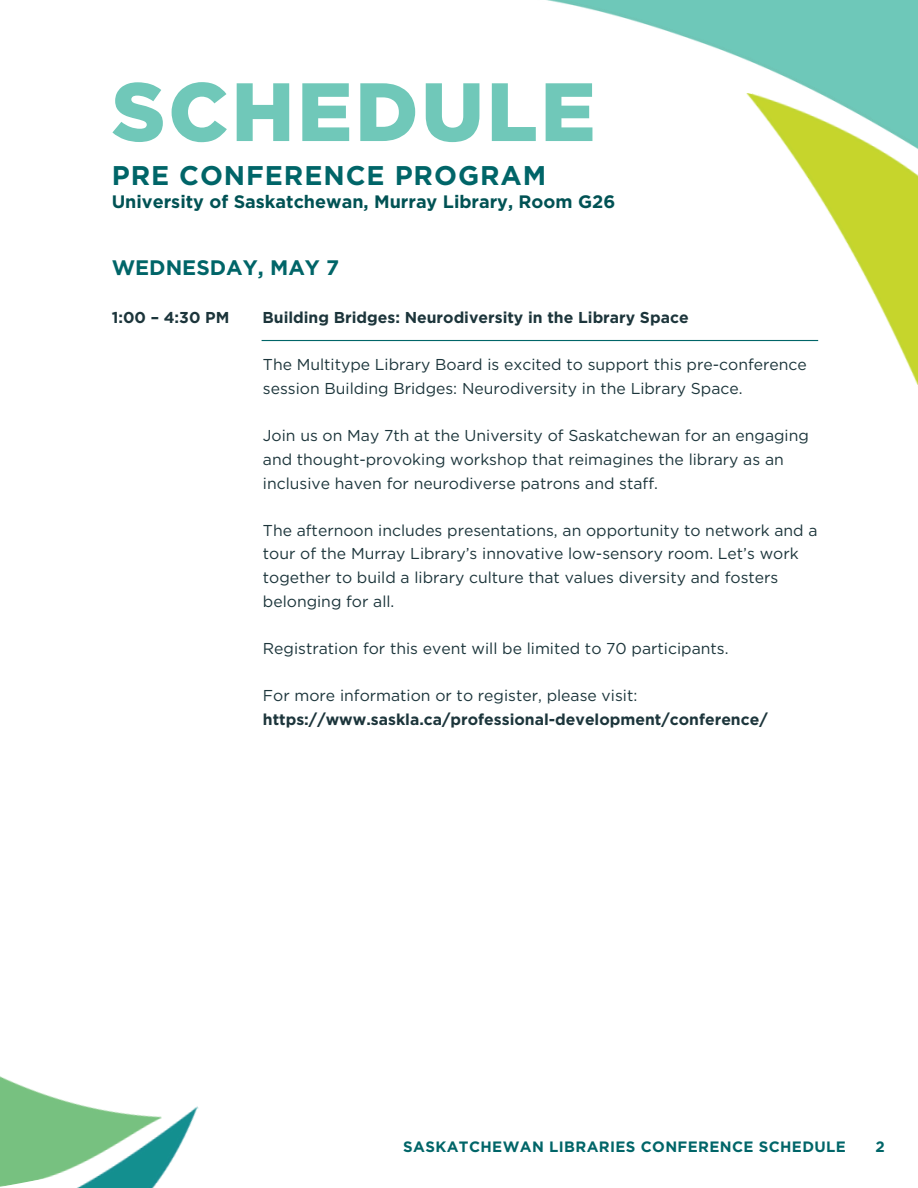
<style>
.page{position:relative;width:918px;height:1188px;background:#fff}
.page>*{position:absolute;margin:0;border:0;box-sizing:border-box;transform-origin:0 0}
.t1{font:900 82.5px "Gotham";letter-spacing:.035em;color:#70c8b9}
.t2{font:700 27px "Gotham";letter-spacing:.035em;color:#006568}
.t3{font:700 21px "Gotham";color:#006568}
.t4{font:700 18px "Gotham";color:#015254}
.t5{font:15.75px "Gotham";color:#1c353b}
.t6{font:700 15.75px "Gotham";color:#1c353b}
.t7{font:700 15px "Gotham";letter-spacing:.025em;color:#006568}
</style>
<div class="page">
<img style="left:351px;top:0;width:567px;height:342px">
<img style="left:644px;top:93px;width:274px;height:294px">
<img style="left:0;top:1076px;width:199px;height:112px">
<hr style="left:262px;top:340px;width:556px;height:1px;background:#006568">
<p class="t1" style="left:112px;top:62px;width:485px">SCHEDULE</p>
<p class="t2" style="left:112px;top:159px;width:436px">PRE CONFERENCE PROGRAM</p>
<p class="t4" style="left:112px;top:191px;width:505px">University of Saskatchewan, Murray Library, Room G26</p>
<p class="t3" style="left:112px;top:255px;width:229px">WEDNESDAY, MAY 7</p>
<p class="t6" style="left:112px;top:308px;width:119px">1:00 – 4:30 PM</p>
<p class="t6" style="left:263px;top:308px;width:428px">Building Bridges: Neurodiversity in the Library Space</p>
<p class="t5" style="left:263px;top:355px;width:545px">The Multitype Library Board is excited to support this pre-conference</p>
<p class="t5" style="left:263px;top:379px;width:481px">session Building Bridges: Neurodiversity in the Library Space.</p>
<h1 class="t5" style="left:263px;top:426px;width:548px">Join us on May 7th at the University of Saskatchewan for an engaging</h1>
<h2 class="t5" style="left:263px;top:450px;width:522px">and thought-provoking workshop that reimagines the library as an</h2>
<h4 class="t5" style="left:263px;top:473px;width:397px">inclusive haven for neurodiverse patrons and staff.</h4>
<h3 class="t5" style="left:263px;top:521px;width:556px">The afternoon includes presentations, an opportunity to network and a</h3>
<h6 class="t5" style="left:263px;top:544px;width:537px">tour of the Murray Library’s innovative low-sensory room. Let’s work</h6>
<p class="t5" style="left:263px;top:568px;width:517px">together to build a library culture that values diversity and fosters</p>
<p class="t5" style="left:263px;top:592px;width:133px">belonging for all.</p>
<p class="t5" style="left:263px;top:639px;width:467px">Registration for this event will be limited to 70 participants.</p>
<p class="t5" style="left:263px;top:686px;width:376px">For more information or to register, please visit:</p>
<p class="t6" style="left:263px;top:710px;width:506px">https://www.saskla.ca/professional-development/conference/</p>
<p class="t7" style="left:403px;top:1137px;width:444px">SASKATCHEWAN LIBRARIES CONFERENCE SCHEDULE</p>
<p class="t7" style="left:876px;top:1137px;width:11px">2</p>
</div>
